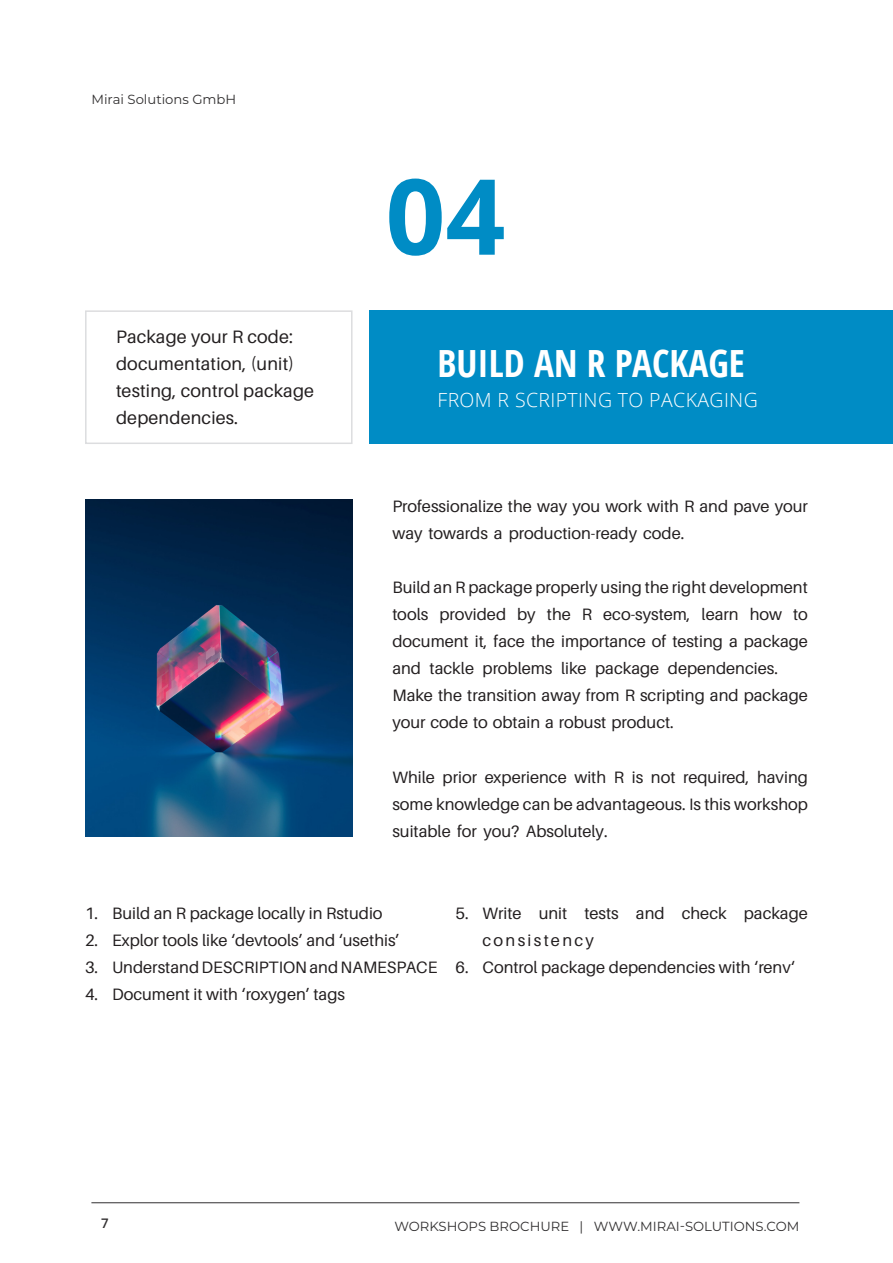
<style>
.page{position:relative;width:893px;height:1263px;background:#fff}
.page>*{position:absolute;margin:0;border:0;box-sizing:border-box;transform-origin:0 0}
.t1{font:700 105px "Open Sans";color:#008cc5}
.t2{font:700 condensed 37.5px "Open Sans";color:#fff}
.t3{font:300 19.5px "Open Sans";letter-spacing:.02em;color:#fff}
.t4{font:18px/27px "Aileron";letter-spacing:.01em;color:#231f20}
.t5{font:16.5px/27px "Aileron";color:#231f20}
.t6{font:13.2px "Montserrat";color:#312f30}
.t7{font:600 13.2px "Open Sans";color:#312f30}
</style>
<div class="page">
<div style="left:370px;top:310px;width:523px;height:134px;background:#008cc5"></div>
<div style="left:85px;top:310px;width:268px;height:134px;border:2px solid #dcdddf"></div>
<img style="left:85px;top:500px;width:268px;height:336px">
<hr style="left:91px;top:1202px;width:708px;height:1px;background:#312f30">
<p class="t6" style="left:91px;top:90px;width:146px">Mirai Solutions GmbH</p>
<p class="t4" style="left:116px;top:323px;width:200px">Package your R code: documentation, (unit) testing, control package dependencies.</p>
<p class="t1" style="left:385px;top:142px;width:121px">04</p>
<p class="t2" style="left:437px;top:337px;width:309px">BUILD AN R PACKAGE</p>
<p class="t3" style="left:437px;top:387px;width:322px">FROM R SCRIPTING TO PACKAGING</p>
<p class="t5" style="left:392px;top:493px;width:417px">Professionalize the way you work with R and pave your way towards a production-ready code.</p>
<p class="t5" style="left:392px;top:574px;width:417px;text-align:justify">Build an R package properly using the right development tools provided by the R eco-system, learn how to document it, face the importance of testing a package and tackle problems like package dependencies.</p>
<p class="t5" style="left:392px;top:682px;width:417px">Make the transition away from R scripting and package your code to obtain a robust product.</p>
<p class="t5" style="left:392px;top:763px;width:417px;text-align:justify">While prior experience with R is not required, having some knowledge can be advantageous. Is this workshop suitable for you? Absolutely.</p>
<p class="t5" style="left:85px;top:900px;width:299px">1. Build an R package locally in Rstudio</p>
<p class="t5" style="left:85px;top:927px;width:316px">2. Explor tools like ‘devtools’ and ‘usethis’</p>
<p class="t5" style="left:85px;top:954px;width:354px">3. Understand DESCRIPTION and NAMESPACE</p>
<p class="t5" style="left:85px;top:981px;width:262px">4. Document it with ‘roxygen’ tags</p>
<p class="t5" style="left:482px;top:900px;width:327px;text-indent:-27px">5. Write unit tests and check package consistency</p>
<p class="t5" style="left:455px;top:954px;width:341px">6. Control package dependencies with ‘renv‘</p>
<p class="t7" style="left:101px;top:1214px;width:9px">7</p>
<p class="t6" style="left:394px;top:1217px;width:406px">WORKSHOPS BROCHURE | WWW.MIRAI-SOLUTIONS.COM</p>
</div>
